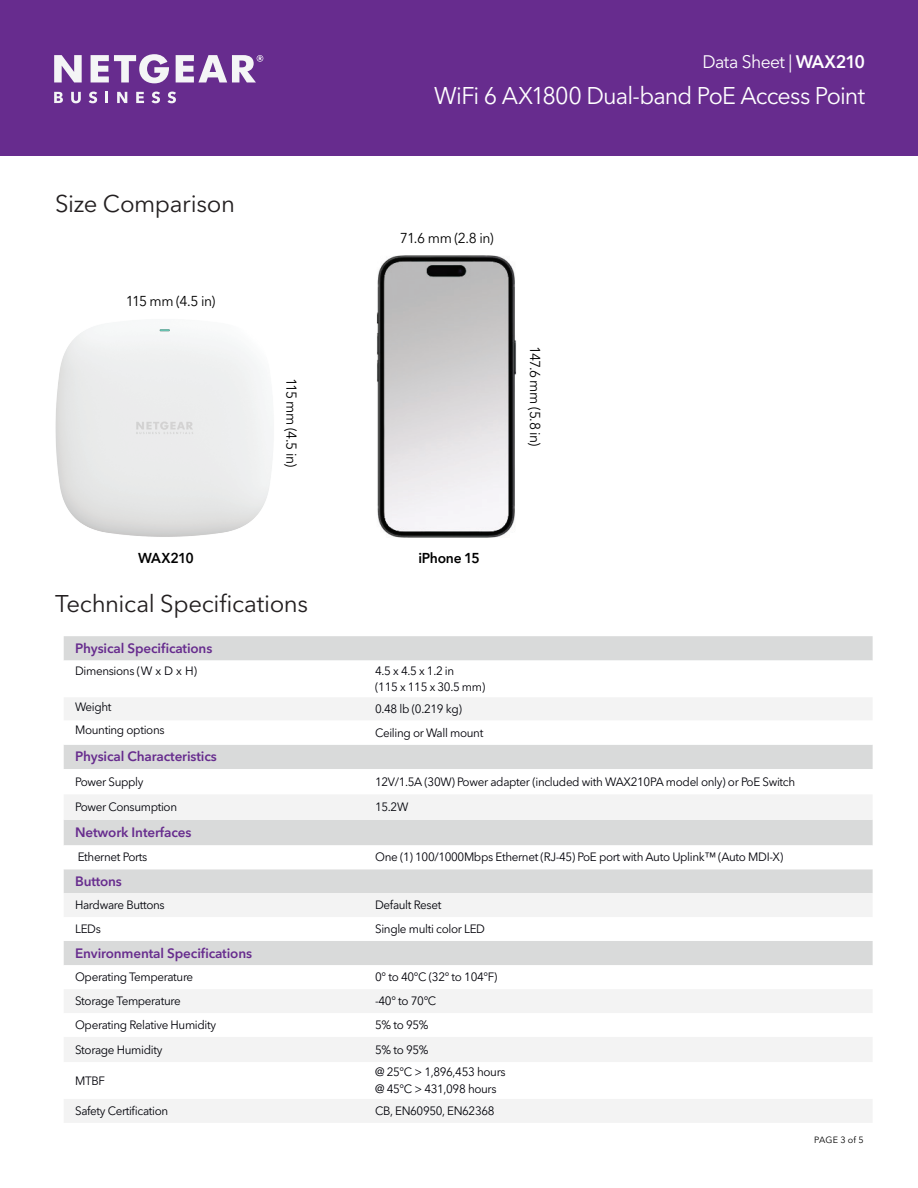
<style>
.page{position:relative;width:918px;height:1188px;background:#fff}
.page>*{position:absolute;margin:0;border:0;box-sizing:border-box;transform-origin:0 0}
.t1{font:24px "Avenir Next LT Pro";letter-spacing:-.015em;color:#231f20}
.t2{font:24px "Avenir Next LT Pro";letter-spacing:-.035em;color:#fff}
.t3{font:18px "Avenir Next LT Pro";letter-spacing:-.03em;color:#fff}
.t4{font:14.25px "Avenir Next LT Pro";letter-spacing:-.025em;color:#000001}
.t5{font:600 14.25px "Avenir Next LT Pro";letter-spacing:-.02em;color:#000001}
.t6{font:600 13.5px "Avenir Next LT Pro";letter-spacing:-.01em;color:#672c8e}
.t7{font:12px/16.8px "Avenir Next LT Pro";letter-spacing:-.03em;color:#000108}
.t8{font:9px "Avenir Next LT Pro";letter-spacing:.015em;color:#000001}
.s1{font-weight:600}
</style>
<div class="page">
<div style="left:0;top:0;width:918px;height:156px;background:#672c8e"></div>
<svg style="left:54px;top:92px;width:9px;height:11px"></svg>
<svg style="left:71px;top:92px;width:10px;height:11px"></svg>
<svg style="left:89px;top:92px;width:8px;height:11px"></svg>
<svg style="left:106px;top:92px;width:2px;height:11px"></svg>
<svg style="left:117px;top:92px;width:10px;height:11px"></svg>
<svg style="left:136px;top:92px;width:8px;height:11px"></svg>
<svg style="left:152px;top:92px;width:8px;height:11px"></svg>
<svg style="left:167px;top:92px;width:9px;height:11px"></svg>
<svg style="left:176px;top:55px;width:87px;height:27px"></svg>
<svg style="left:91px;top:54px;width:78px;height:29px"></svg>
<svg style="left:54px;top:55px;width:28px;height:27px"></svg>
<div style="left:64px;top:636px;width:809px;height:257px;background:#d9dada"></div>
<svg style="left:64px;top:661px;width:809px;height:208px"></svg>
<svg style="left:64px;top:697px;width:809px;height:123px"></svg>
<div style="left:64px;top:893px;width:808px;height:230px;background:#f3f3f3"></div>
<svg style="left:64px;top:917px;width:809px;height:182px"></svg>
<svg style="left:64px;top:1013px;width:809px;height:24px"></svg>
<img style="left:55px;top:325px;width:218px;height:212px">
<img style="left:376px;top:255px;width:141px;height:283px">
<h2 class="t3" style="left:703px;top:50px;width:164px">Data Sheet | <span class="s1">WAX210</span></h2>
<h1 class="t1" style="left:55px;top:189px;width:181px">Size Comparison</h1>
<p class="t4" style="left:126px;top:293px;width:91px">115 mm (4.5 in)</p>
<p class="t5" style="left:138px;top:549px;width:57px">WAX210</p>
<p class="t4" style="left:300px;top:378px;width:91px;rotate:90deg">115 mm (4.5 in)</p>
<h1 class="t2" style="left:434px;top:81px;width:432px">WiFi 6 AX1800 Dual-band PoE Access Point</h1>
<p class="t4" style="left:400px;top:230px;width:95px">71.6 mm (2.8 in)</p>
<p class="t4" style="left:544px;top:346px;width:101px;rotate:90deg">147.6 mm (5.8 in)</p>
<p class="t5" style="left:418px;top:549px;width:63px">iPhone 15</p>
<h1 class="t1" style="left:55px;top:589px;width:255px">Technical Specifications</h1>
<p class="t6" style="left:75px;top:640px;width:139px">Physical Specifications</p>
<p class="t7" style="left:75px;top:662px;width:124px">Dimensions (W x D x H)</p>
<p class="t7" style="left:375px;top:662px;width:112px">4.5 x 4.5 x 1.2 in<br>(115 x 115 x 30.5 mm)</p>
<p class="t7" style="left:75px;top:699px;width:38px">Weight</p>
<p class="t7" style="left:375px;top:700px;width:88px">0.48 lb (0.219 kg)</p>
<p class="t7" style="left:75px;top:722px;width:91px">Mounting options</p>
<p class="t7" style="left:375px;top:724px;width:110px">Ceiling or Wall mount</p>
<p class="t6" style="left:75px;top:749px;width:143px">Physical Characteristics</p>
<p class="t7" style="left:75px;top:773px;width:70px">Power Supply</p>
<p class="t7" style="left:375px;top:773px;width:422px">12V/1.5A (30W) Power adapter (included with WAX210PA model only) or PoE Switch</p>
<p class="t7" style="left:75px;top:798px;width:104px">Power Consumption</p>
<p class="t7" style="left:375px;top:798px;width:35px">15.2W</p>
<p class="t6" style="left:75px;top:824px;width:118px">Network Interfaces</p>
<p class="t7" style="left:78px;top:849px;width:71px">Ethernet Ports</p>
<p class="t7" style="left:375px;top:849px;width:410px">One (1) 100/1000Mbps Ethernet (RJ-45) PoE port with Auto Uplink™ (Auto MDI-X)</p>
<p class="t6" style="left:75px;top:873px;width:48px">Buttons</p>
<p class="t7" style="left:75px;top:897px;width:91px">Hardware Buttons</p>
<p class="t7" style="left:375px;top:897px;width:68px">Default Reset</p>
<p class="t7" style="left:75px;top:920px;width:27px">LEDs</p>
<p class="t7" style="left:375px;top:920px;width:111px">Single multi color LED</p>
<p class="t6" style="left:75px;top:945px;width:178px">Environmental Specifications</p>
<p class="t7" style="left:75px;top:969px;width:120px">Operating Temperature</p>
<p class="t7" style="left:375px;top:969px;width:124px">0° to 40°C (32° to 104°F)</p>
<p class="t7" style="left:75px;top:993px;width:107px">Storage Temperature</p>
<p class="t7" style="left:375px;top:993px;width:63px">-40° to 70°C</p>
<p class="t7" style="left:75px;top:1016px;width:143px">Operating Relative Humidity</p>
<p class="t7" style="left:375px;top:1016px;width:55px">5% to 95%</p>
<p class="t7" style="left:75px;top:1041px;width:89px">Storage Humidity</p>
<p class="t7" style="left:375px;top:1041px;width:55px">5% to 95%</p>
<p class="t7" style="left:75px;top:1072px;width:31px">MTBF</p>
<p class="t7" style="left:375px;top:1064px;width:132px">@ 25°C &gt; 1,896,453 hours @ 45°C &gt; 431,098 hours</p>
<p class="t7" style="left:75px;top:1102px;width:95px">Safety Certification</p>
<p class="t7" style="left:375px;top:1102px;width:121px">CB, EN60950, EN62368</p>
<p class="t8" style="left:814px;top:1134px;width:51px">PAGE 3 of 5</p>
</div>
